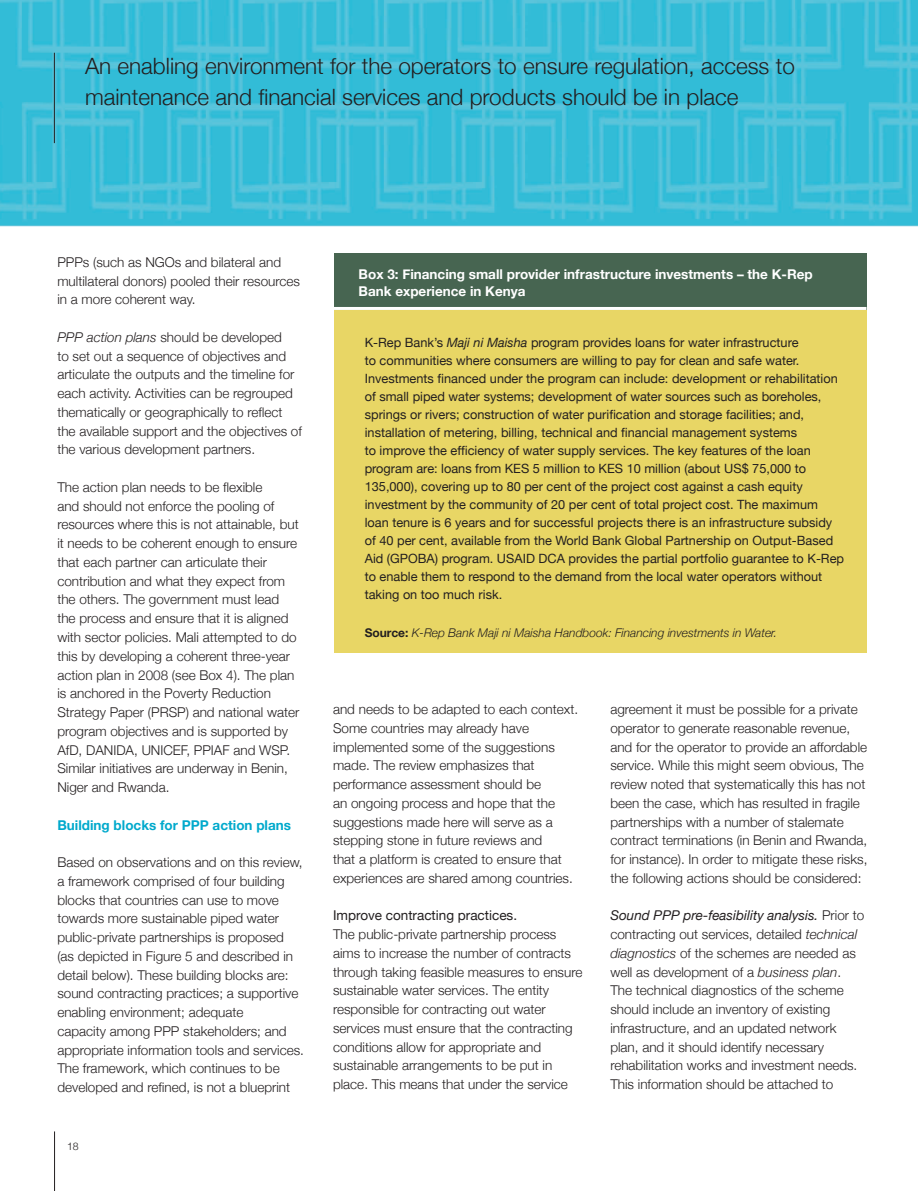
<style>
.page{position:relative;width:918px;height:1191px;background:#fff}
.page>*{position:absolute;margin:0;border:0;box-sizing:border-box;transform-origin:0 0}
.t1{font:300 22.5px/30px "Helvetica Neue";color:#231f20}
.t2{font:300 13.5px/18.8px "Helvetica Neue";color:#231f20}
.t3{font:700 13.5px/16.5px "Helvetica Neue";color:#fff}
.t4{font:700 13.5px "Helvetica Neue";color:#00a9cc}
.t5{font:13.5px "Helvetica Neue";color:#231f20}
.t6{font:12.75px/18px "Helvetica Neue";color:#231f20}
.t7{font:italic 300 12px "Helvetica Neue";color:#231f20}
.t8{font:300 10.5px "Helvetica Neue";color:#231f20}
.s1{font-style:italic}
.s2{font-weight:700;font-style:normal}
.s3{font-weight:400;font-style:italic}
</style>
<div class="page">
<hr style="left:54px;top:1131px;width:1px;height:60px;background:#231f20">
<img style="left:0;top:0;width:918px;height:226px">
<hr style="left:54px;top:53px;width:1px;height:90px;background:#231f20">
<div style="left:334px;top:253px;width:532px;height:400px;background:#e8d665"></div>
<div style="left:334px;top:253px;width:532px;height:57px;background:#476551"></div>
<hr style="left:333px;top:307px;width:533px;height:3px;background:#fff">
<h1 class="t1" style="left:85px;top:51px;width:711px">An enabling environment for the operators to ensure regulation, access to maintenance and financial services and products should be in place</h1>
<p class="t2" style="left:57px;top:252px;width:244px">PPPs (such as NGOs and bilateral and multilateral donors) pooled their resources in a more coherent way.</p>
<p class="t2" style="left:57px;top:327px;width:246px"><span class="s1">PPP action plans</span> should be developed<br>to set out a sequence of objectives and articulate the outputs and the timeline for each activity. Activities can be regrouped thematically or geographically to reflect the available support and the objectives of the various development partners.</p>
<p class="t2" style="left:57px;top:477px;width:244px">The action plan needs to be flexible<br>and should not enforce the pooling of resources where this is not attainable, but it needs to be coherent enough to ensure that each partner can articulate their contribution and what they expect from the others. The government must lead the process and ensure that it is aligned with sector policies. Mali attempted to do this by developing a coherent three-year action plan in 2008 (see Box 4). The plan is anchored in the Poverty Reduction Strategy Paper (PRSP) and national water program objectives and is supported by AfD, DANIDA, UNICEF, PPIAF and WSP.<br>Similar initiatives are underway in Benin, Niger and Rwanda.</p>
<p class="t4" style="left:57px;top:816px;width:235px">Building blocks for PPP action plans</p>
<p class="t2" style="left:57px;top:852px;width:248px">Based on observations and on this review, a framework comprised of four building blocks that countries can use to move towards more sustainable piped water public-private partnerships is proposed (as depicted in Figure 5 and described in detail below). These building blocks are: sound contracting practices; a supportive enabling environment; adequate<br>capacity among PPP stakeholders; and appropriate information tools and services.<br>The framework, which continues to be developed and refined, is not a blueprint</p>
<p class="t8" style="left:67px;top:1139px;width:13px">18</p>
<p class="t3" style="left:359px;top:266px;width:456px">Box 3: Financing small provider infrastructure investments – the K-Rep<br>Bank experience in Kenya</p>
<p class="t6" style="left:365px;top:333px;width:481px">K-Rep Bank’s <span class="s1">Maji ni Maisha</span> program provides loans for water infrastructure<br>to communities where consumers are willing to pay for clean and safe water.<br>Investments financed under the program can include: development or rehabilitation of small piped water systems; development of water sources such as boreholes, springs or rivers; construction of water purification and storage facilities; and, installation of metering, billing, technical and financial management systems<br>to improve the efficiency of water supply services. The key features of the loan program are: loans from KES 5 million to KES 10 million (about US$ 75,000 to 135,000), covering up to 80 per cent of the project cost against a cash equity investment by the community of 20 per cent of total project cost. The maximum loan tenure is 6 years and for successful projects there is an infrastructure subsidy of 40 per cent, available from the World Bank Global Partnership on Output-Based Aid (GPOBA) program. USAID DCA provides the partial portfolio guarantee to K-Rep to enable them to respond to the demand from the local water operators without taking on too much risk.</p>
<p class="t7" style="left:365px;top:625px;width:414px"><span class="s2">Source:</span> K-Rep Bank Maji ni Maisha Handbook: Financing investments in Water.</p>
<p class="t2" style="left:333px;top:699px;width:247px">and needs to be adapted to each context.<br>Some countries may already have implemented some of the suggestions made. The review emphasizes that performance assessment should be<br>an ongoing process and hope that the suggestions made here will serve as a stepping stone in future reviews and<br>that a platform is created to ensure that experiences are shared among countries.</p>
<p class="t5" style="left:333px;top:907px;width:186px">Improve contracting practices.</p>
<p class="t2" style="left:333px;top:924px;width:251px">The public-private partnership process aims to increase the number of contracts through taking feasible measures to ensure sustainable water services. The entity responsible for contracting out water services must ensure that the contracting conditions allow for appropriate and sustainable arrangements to be put in place. This means that under the service</p>
<p class="t2" style="left:610px;top:699px;width:259px">agreement it must be possible for a private operator to generate reasonable revenue, and for the operator to provide an affordable service. While this might seem obvious, The review noted that systematically this has not been the case, which has resulted in fragile partnerships with a number of stalemate contract terminations (in Benin and Rwanda, for instance). In order to mitigate these risks, the following actions should be considered:</p>
<p class="t2" style="left:610px;top:906px;width:256px"><span class="s3">Sound PPP pre-feasibility analysis.</span> Prior to contracting out services, detailed <span class="s1">technical diagnostics</span> of the schemes are needed as well as development of a <span class="s1">business plan</span>.<br>The technical diagnostics of the scheme should include an inventory of existing infrastructure, and an updated network plan, and it should identify necessary rehabilitation works and investment needs.<br>This information should be attached to</p>
</div>
